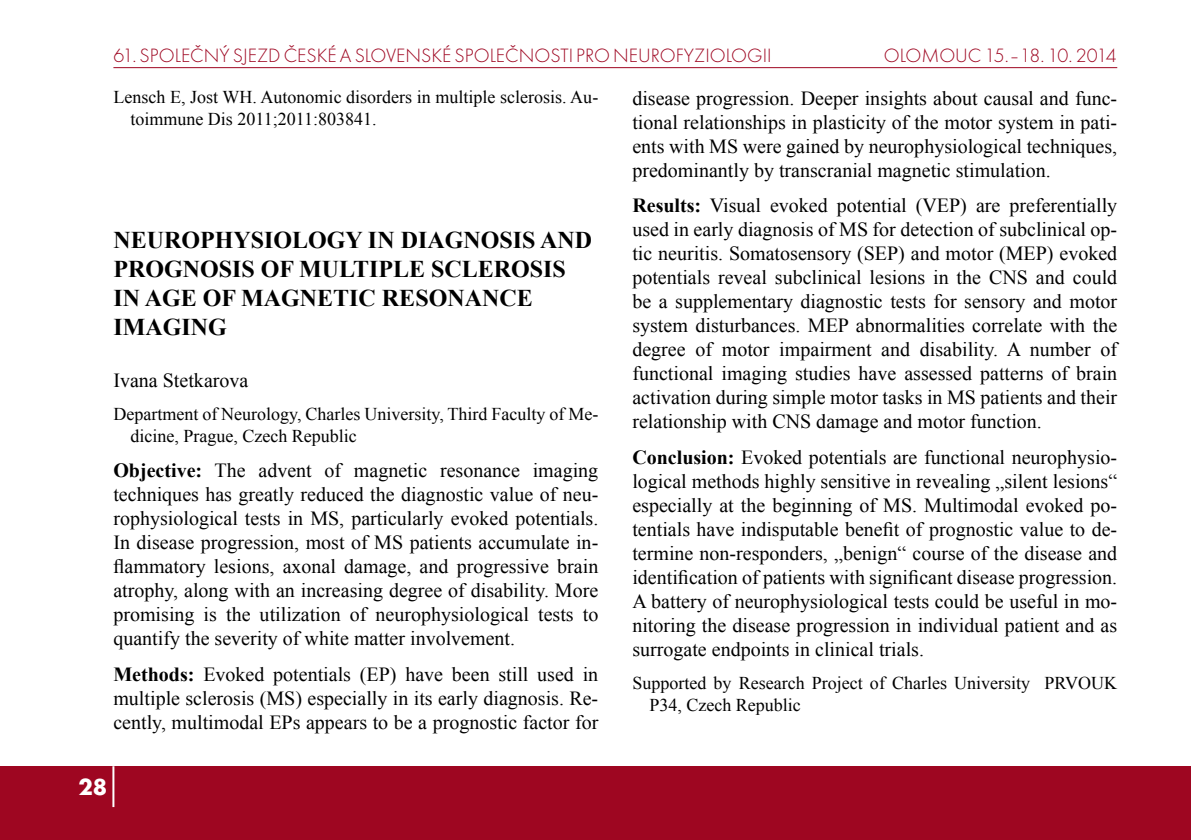
<style>
.page{position:relative;width:1191px;height:840px;background:#fff}
.page>*{position:absolute;margin:0;border:0;box-sizing:border-box;transform-origin:0 0}
.t1{font:700 24px/28.8px "Times New Roman";color:#000}
.t2{font:700 24px "Futura TOT";color:#fff}
.t3{font:20px/24px "Times New Roman";color:#000;text-align:justify}
.t4{font:20px "Futura TOT Ligh";color:#9e0621}
.t5{font:20px "Futura TOT Ligh";letter-spacing:-.02em;color:#9e0621}
.t6{font:18px/21.6px "Times New Roman";color:#000}
.s1{font-weight:700}
</style>
<div class="page">
<div style="left:0;top:765px;width:1191px;height:74px;background:#9e0621"></div>
<hr style="left:113px;top:67px;width:1004px;height:1px;background:#9e0621">
<hr style="left:112px;top:765px;width:2px;height:41px;background:#fff">
<p class="t4" style="left:113px;top:44px;width:659px">61. SPOLEČNÝ SJEZD ČESKÉ A SLOVENSKÉ SPOLEČNOSTI PRO NEUROFYZIOLOGII</p>
<p class="t5" style="left:884px;top:44px;width:234px">OLOMOUC 15.–18. 10. 2014</p>
<p class="t6" style="left:130px;top:86px;width:469px;text-indent:-17px">Lensch E, Jost WH. Autonomic disorders in multiple sclerosis. Au&shy;toimmune Dis 2011;2011:803841.</p>
<p class="t1" style="left:113px;top:225px;width:480px">NEUROPHYSIOLOGY IN DIAGNOSIS AND<br>PROGNOSIS OF MULTIPLE SCLEROSIS<br>IN AGE OF MAGNETIC RESONANCE<br>IMAGING</p>
<p class="t3" style="left:113px;top:368px;width:136px">Ivana Stetkarova</p>
<p class="t6" style="left:130px;top:402px;width:469px;text-indent:-17px">Department of Neurology, Charles University, Third Faculty of Me&shy;dicine, Prague, Czech Republic</p>
<p class="t3" style="left:113px;top:457px;width:486px"><span class="s1">Objective:</span> The advent of magnetic resonance imaging techniques has greatly reduced the diagnostic value of neu&shy;rophysiological tests in MS, particularly evoked potentials.<br>In disease progression, most of MS patients accumulate in&shy;flammatory lesions, axonal damage, and progressive brain atrophy, along with an increasing degree of disability. More promising is the utilization of neurophysiological tests to quantify the severity of white matter involvement.</p>
<p class="t3" style="left:113px;top:661px;width:486px"><span class="s1">Methods:</span> Evoked potentials (EP) have been still used in multiple sclerosis (MS) especially in its early diagnosis. Re&shy;cently, multimodal EPs appears to be a prognostic factor for</p>
<p class="t2" style="left:78px;top:771px;width:30px">28</p>
<p class="t3" style="left:632px;top:86px;width:486px">disease progression. Deeper insights about causal and func&shy;tional relationships in plasticity of the motor system in pati&shy;ents with MS were gained by neurophysiological techniques, predominantly by transcranial magnetic stimulation.</p>
<p class="t3" style="left:632px;top:193px;width:486px"><span class="s1">Results:</span> Visual evoked potential (VEP) are preferentially used in early diagnosis of MS for detection of subclinical op&shy;tic neuritis. Somatosensory (SEP) and motor (MEP) evoked potentials reveal subclinical lesions in the CNS and could be a supplementary diagnostic tests for sensory and motor system disturbances. MEP abnormalities correlate with the degree of motor impairment and disability. A number of functional imaging studies have assessed patterns of brain activation during simple motor tasks in MS patients and their relationship with CNS damage and motor function.</p>
<p class="t3" style="left:632px;top:444px;width:486px"><span class="s1">Conclusion:</span> Evoked potentials are functional neurophysio&shy;logical methods highly sensitive in revealing „silent lesions“ especially at the beginning of MS. Multimodal evoked po&shy;tentials have indisputable benefit of prognostic value to de&shy;termine non-responders, „benign“ course of the disease and identification of patients with significant disease progression.<br>A battery of neurophysiological tests could be useful in mo&shy;nitoring the disease progression in individual patient and as surrogate endpoints in clinical trials.</p>
<p class="t6" style="left:649px;top:671px;width:469px;text-indent:-17px">Supported by Research Project of Charles University PRVOUK<br>P34, Czech Republic</p>
</div>
